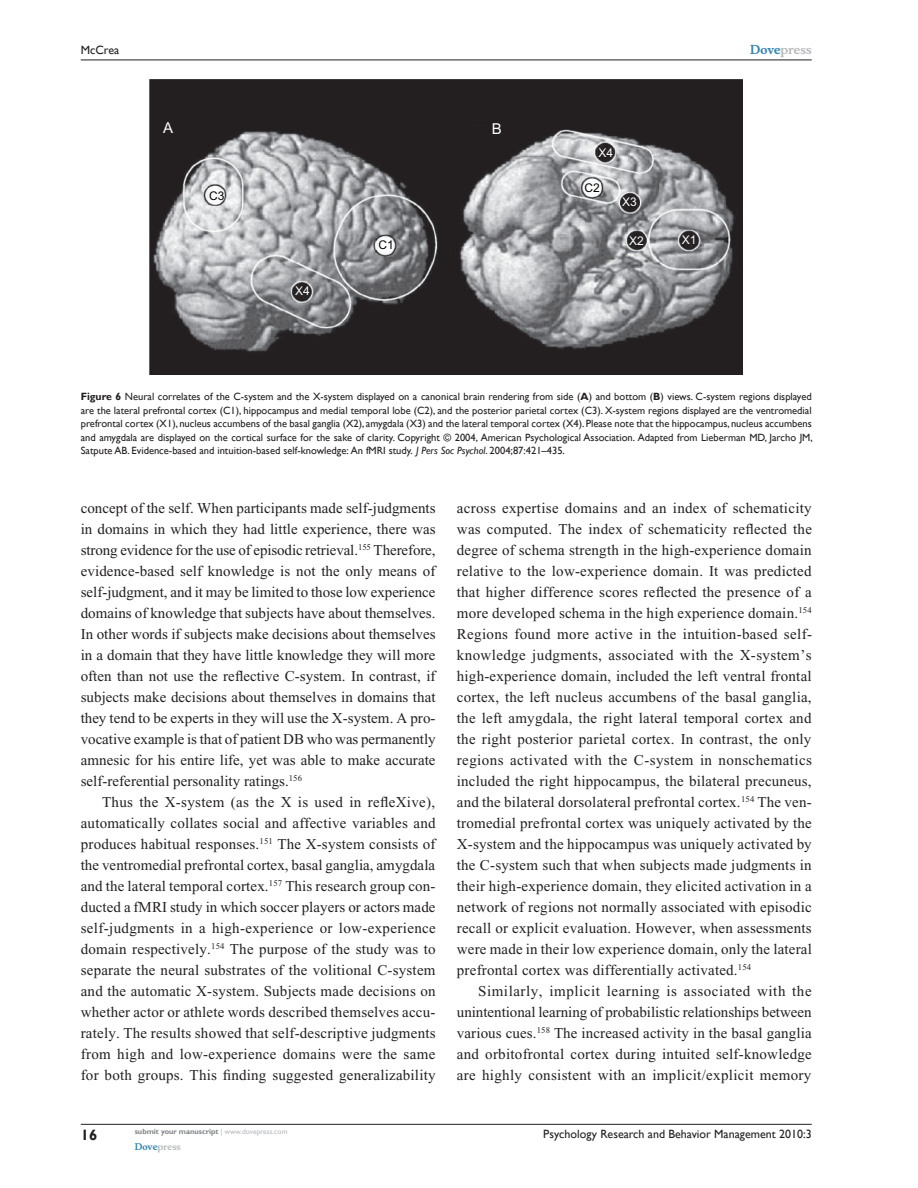
<style>
.page{position:relative;width:918px;height:1188px;background:#fff}
.page>*{position:absolute;margin:0;border:0;box-sizing:border-box;transform-origin:0 0}
.t1{font:15px/21px "Times New Roman";letter-spacing:.015em;color:#231f20;text-align:justify}
.t2{font:700 15px "Gill Sans";color:#231f20}
.t3{font:15px "Arial";color:#fff}
.t4{font:12px "Gill Sans";color:#231f20}
.t5{font:12px "Arial";color:#fff}
.t6{font:700 12px "Musee";color:#b8b9bc}
.t7{font:12px "Arial";color:#040503}
.t8{font:10.5px/13.5px "Gill Sans";color:#231f20;text-align:justify}
.t9{font:700 9px "Musee";color:#b8b9bc}
.t10{font:700 7.5px "Gill Sans";color:#808285}
.s1{color:#3485ae}
.s2{font-weight:700}
.s3{font-style:italic}
.s4{font-weight:400;color:#b8b9bc}
</style>
<div class="page">
<hr style="left:81px;top:1124px;width:731px;height:1px;background:#231f20">
<hr style="left:81px;top:60px;width:731px;height:1px;background:#231f20">
<img style="left:150px;top:80px;width:593px;height:294px">
<p class="t4" style="left:81px;top:43px;width:40px">McCrea</p>
<p class="t6" style="left:750px;top:43px;width:63px"><span class="s1">Dove</span>press</p>
<p class="t3" style="left:163px;top:120px;width:12px">A</p>
<p class="t3" style="left:492px;top:120px;width:12px">B</p>
<p class="t7" style="left:209px;top:189px;width:17px">C3</p>
<p class="t5" style="left:295px;top:284px;width:16px">X4</p>
<p class="t7" style="left:379px;top:238px;width:17px">C1</p>
<p class="t5" style="left:598px;top:146px;width:16px">X4</p>
<p class="t7" style="left:584px;top:181px;width:17px">C2</p>
<p class="t5" style="left:622px;top:195px;width:16px">X3</p>
<p class="t5" style="left:629px;top:234px;width:16px">X2</p>
<p class="t5" style="left:682px;top:233px;width:16px">X1</p>
<p class="t8" style="left:81px;top:390px;width:734px"><span class="s2">Figure 6</span> Neural correlates of the C-system and the X-system displayed on a canonical brain rendering from side (<span class="s2">A</span>) and bottom (<span class="s2">B</span>) views. C-system regions displayed are the lateral prefrontal cortex (C1), hippocampus and medial temporal lobe (C2), and the posterior parietal cortex (C3). X-system regions displayed are the ventromedial prefrontal cortex (X1), nucleus accumbens of the basal ganglia (X2), amygdala (X3) and the lateral temporal cortex (X4). Please note that the hippocampus, nucleus accumbens and amygdala are displayed on the cortical surface for the sake of clarity. Copyright © 2004, American Psychological Association. Adapted from Lieberman MD, Jarcho JM, Satpute AB. Evidence-based and intuition-based self-knowledge: An fMRI study. <span class="s3">J Pers Soc Psychol</span>. 2004;87:421–435.</p>
<p class="t1" style="left:81px;top:497px;width:356px">concept of the self. When participants made self-judgments in domains in which they had little experience, there was strong evidence for the use of episodic retrieval.<sup>155</sup> Therefore, evidence-based self knowledge is not the only means of self-judgment, and it may be limited to those low experience domains of knowledge that subjects have about themselves.<br>In other words if subjects make decisions about themselves in a domain that they have little knowledge they will more often than not use the reflective C-system. In contrast, if subjects make decisions about themselves in domains that they tend to be experts in they will use the X-system. A pro&shy;vocative example is that of patient DB who was permanently amnesic for his entire life, yet was able to make accurate self-referential personality ratings.<sup>156</sup></p>
<p class="t1" style="left:81px;top:791px;width:357px;text-indent:21px">Thus the X-system (as the X is used in refleXive), automatically collates social and affective variables and produces habitual responses.<sup>151</sup> The X-system consists of the ventromedial prefrontal cortex, basal ganglia, amygdala and the lateral temporal cortex.<sup>157</sup> This research group con&shy;ducted a fMRI study in which soccer players or actors made self-judgments in a high-experience or low-experience domain respectively.<sup>154</sup> The purpose of the study was to separate the neural substrates of the volitional C-system and the automatic X-system. Subjects made decisions on whether actor or athlete words described themselves accu&shy;rately. The results showed that self-descriptive judgments from high and low-experience domains were the same for both groups. This finding suggested generalizability</p>
<p class="t1" style="left:457px;top:497px;width:357px">across expertise domains and an index of schematicity was computed. The index of schematicity reflected the degree of schema strength in the high-experience domain relative to the low-experience domain. It was predicted that higher difference scores reflected the presence of a more developed schema in the high experience domain.<sup>154<br></sup>Regions found more active in the intuition-based self&shy;knowledge judgments, associated with the X-system’s high-experience domain, included the left ventral frontal cortex, the left nucleus accumbens of the basal ganglia, the left amygdala, the right lateral temporal cortex and the right posterior parietal cortex. In contrast, the only regions activated with the C-system in nonschematics included the right hippocampus, the bilateral precuneus, and the bilateral dorsolateral prefrontal cortex.<sup>154</sup> The ven&shy;tromedial prefrontal cortex was uniquely activated by the X-system and the hippocampus was uniquely activated by the C-system such that when subjects made judgments in their high-experience domain, they elicited activation in a network of regions not normally associated with episodic recall or explicit evaluation. However, when assessments were made in their low experience domain, only the lateral prefrontal cortex was differentially activated.<sup>154</sup></p>
<p class="t1" style="left:457px;top:980px;width:357px;text-indent:21px">Similarly, implicit learning is associated with the unintentional learning of probabilistic relationships between various cues.<sup>158</sup> The increased activity in the basal ganglia and orbitofrontal cortex during intuited self-knowledge are highly consistent with an implicit/explicit memory</p>
<p class="t2" style="left:81px;top:1126px;width:8px">16</p>
<p class="t4" style="left:543px;top:1127px;width:270px">Psychology Research and Behavior Management 2010:3</p>
<p class="t10" style="left:135px;top:1127px;width:154px">submit your manuscript <span class="s4">| www.dovepress.com</span></p>
<p class="t9" style="left:135px;top:1141px;width:48px"><span class="s1">Dove</span>press</p>
</div>
